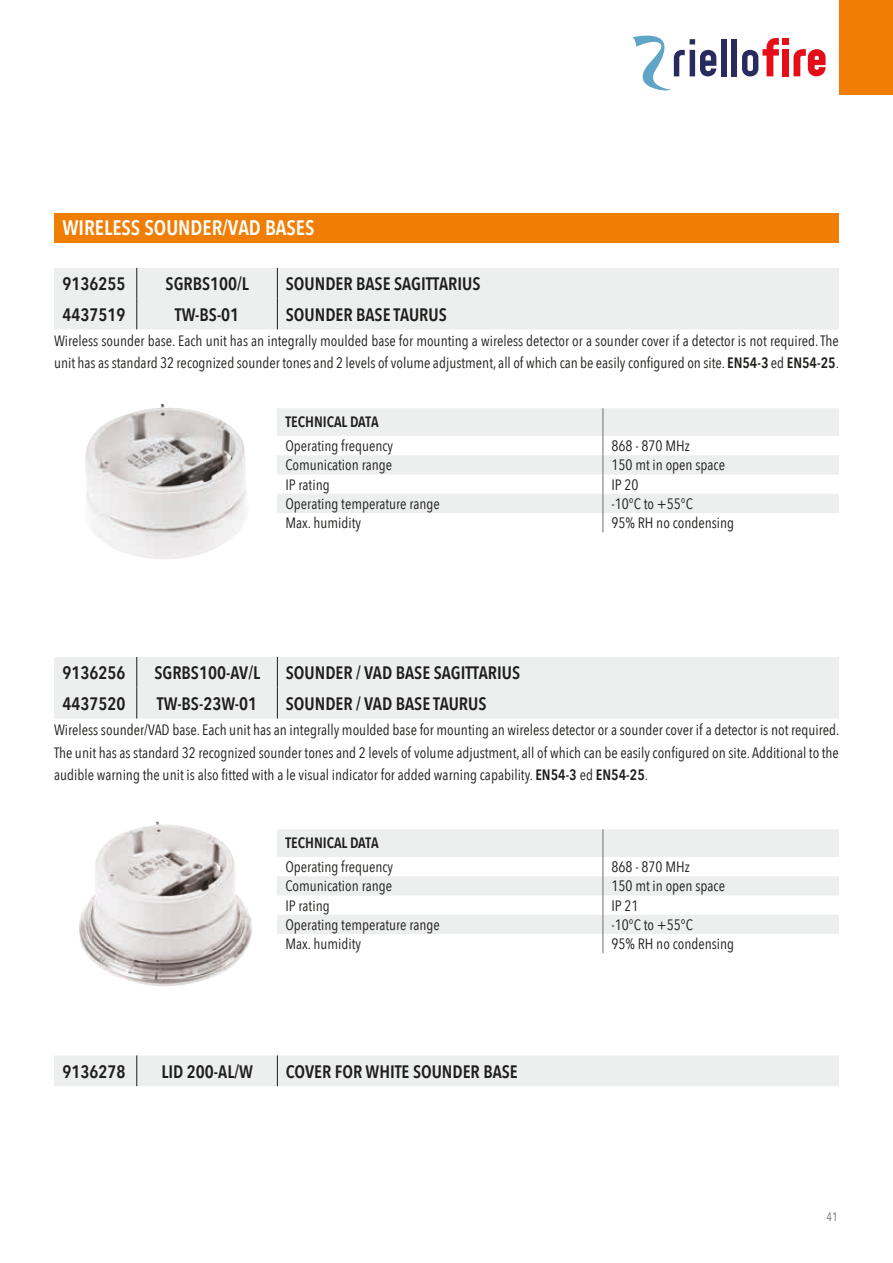
<style>
.page{position:relative;width:893px;height:1263px;background:#fff}
.page>*{position:absolute;margin:0;border:0;box-sizing:border-box;transform-origin:0 0}
.t1{font:600 21px "Avenir Next Condensed";color:#fff}
.t2{font:600 18px "Avenir Next Condensed";color:#1e1e1c}
.t3{font:15px/22.5px "Avenir Next Condensed";color:#1e1e1c}
.t4{font:600 15px "Avenir Next Condensed";color:#1e1e1c}
.t5{font:12px "Avenir Next Condensed";color:#71706f}
.s1{font-weight:600}
</style>
<div class="page">
<div style="left:54px;top:213px;width:785px;height:29px;background:#f07e05"></div>
<div style="left:54px;top:268px;width:785px;height:61px;background:#edeeee"></div>
<hr style="left:137px;top:268px;width:1px;height:31px;background:#1e1e1c">
<hr style="left:137px;top:299px;width:1px;height:30px;background:#1e1e1c">
<hr style="left:277px;top:268px;width:1px;height:31px;background:#1e1e1c">
<hr style="left:277px;top:299px;width:1px;height:30px;background:#1e1e1c">
<svg style="left:277px;top:408px;width:562px;height:105px;fill:#edeeee"></svg>
<svg style="left:603px;top:408px;width:1px;height:124px"></svg>
<div style="left:54px;top:657px;width:785px;height:61px;background:#edeeee"></div>
<hr style="left:137px;top:657px;width:1px;height:31px;background:#1e1e1c">
<hr style="left:137px;top:688px;width:1px;height:30px;background:#1e1e1c">
<hr style="left:277px;top:657px;width:1px;height:31px;background:#1e1e1c">
<hr style="left:277px;top:688px;width:1px;height:30px;background:#1e1e1c">
<div style="left:54px;top:1055px;width:785px;height:31px;background:#edeeee"></div>
<hr style="left:137px;top:1055px;width:1px;height:31px;background:#1e1e1c">
<hr style="left:277px;top:1055px;width:1px;height:31px;background:#1e1e1c">
<svg style="left:277px;top:829px;width:562px;height:105px;fill:#edeeee"></svg>
<svg style="left:603px;top:829px;width:1px;height:124px"></svg>
<img style="left:85px;top:404px;width:162px;height:155px">
<img style="left:79px;top:822px;width:173px;height:164px">
<div style="left:840px;top:0;width:53px;height:94px;background:#f07e05"></div>
<div style="left:721px;top:39px;width:6px;height:37px;background:#272b5e"></div>
<div style="left:732px;top:39px;width:5px;height:37px;background:#272b5e"></div>
<svg style="left:632px;top:35px;width:84px;height:56px"></svg>
<div style="left:783px;top:49px;width:6px;height:27px;background:#e40d18"></div>
<div style="left:783px;top:38px;width:6px;height:7px;background:#e40d18"></div>
<svg style="left:742px;top:38px;width:37px;height:38px"></svg>
<svg style="left:793px;top:49px;width:33px;height:27px"></svg>
<h1 class="t1" style="left:63px;top:209px;width:254px">WIRELESS SOUNDER/VAD BASES</h1>
<p class="t2" style="left:63px;top:268px;width:64px">9136255</p>
<p class="t2" style="left:166px;top:268px;width:85px">SGRBS100/L</p>
<p class="t2" style="left:286px;top:268px;width:196px">SOUNDER BASE SAGITTARIUS</p>
<p class="t2" style="left:63px;top:299px;width:64px">4437519</p>
<p class="t2" style="left:175px;top:299px;width:66px">TW-BS-01</p>
<p class="t2" style="left:286px;top:299px;width:162px">SOUNDER BASE TAURUS</p>
<p class="t3" style="left:54px;top:329px;width:786px">Wireless sounder base. Each unit has an integrally moulded base for mounting a wireless detector or a sounder cover if a detector is not required. The unit has as standard 32 recognized sounder tones and 2 levels of volume adjustment, all of which can be easily configured on site. <span class="s1">EN54-3</span> ed <span class="s1">EN54-25</span>.</p>
<p class="t4" style="left:285px;top:409px;width:95px">TECHNICAL DATA</p>
<p class="t3" style="left:285px;top:434px;width:109px">Operating frequency</p>
<p class="t3" style="left:611px;top:434px;width:80px">868 - 870 MHz</p>
<p class="t3" style="left:285px;top:453px;width:108px">Comunication range</p>
<p class="t3" style="left:611px;top:453px;width:115px">150 mt in open space</p>
<p class="t3" style="left:285px;top:472px;width:46px">IP rating</p>
<p class="t3" style="left:611px;top:472px;width:29px">IP 20</p>
<p class="t3" style="left:285px;top:491px;width:156px">Operating temperature range</p>
<p class="t3" style="left:611px;top:491px;width:83px">-10°C to +55°C</p>
<p class="t3" style="left:285px;top:511px;width:77px">Max. humidity</p>
<p class="t3" style="left:611px;top:511px;width:124px">95% RH no condensing</p>
<p class="t2" style="left:63px;top:657px;width:64px">9136256</p>
<p class="t2" style="left:154px;top:657px;width:107px">SGRBS100-AV/L</p>
<p class="t2" style="left:286px;top:657px;width:236px">SOUNDER / VAD BASE SAGITTARIUS</p>
<p class="t2" style="left:62px;top:688px;width:64px">4437520</p>
<p class="t2" style="left:157px;top:688px;width:102px">TW-BS-23W-01</p>
<p class="t2" style="left:286px;top:688px;width:202px">SOUNDER / VAD BASE TAURUS</p>
<p class="t3" style="left:54px;top:718px;width:787px;text-align:justify">Wireless sounder/VAD base. Each unit has an integrally moulded base for mounting an wireless detector or a sounder cover if a detector is not required.<br>The unit has as standard 32 recognized sounder tones and 2 levels of volume adjustment, all of which can be easily configured on site. Additional to the audible warning the unit is also fitted with a le visual indicator for added warning capability. <span class="s1">EN54-3</span> ed <span class="s1">EN54-25</span>.</p>
<p class="t4" style="left:285px;top:830px;width:95px">TECHNICAL DATA</p>
<p class="t3" style="left:285px;top:855px;width:109px">Operating frequency</p>
<p class="t3" style="left:611px;top:855px;width:80px">868 - 870 MHz</p>
<p class="t3" style="left:285px;top:874px;width:108px">Comunication range</p>
<p class="t3" style="left:611px;top:874px;width:115px">150 mt in open space</p>
<p class="t3" style="left:285px;top:893px;width:46px">IP rating</p>
<p class="t3" style="left:611px;top:893px;width:29px">IP 21</p>
<p class="t3" style="left:285px;top:912px;width:156px">Operating temperature range</p>
<p class="t3" style="left:611px;top:912px;width:83px">-10°C to +55°C</p>
<p class="t3" style="left:285px;top:932px;width:77px">Max. humidity</p>
<p class="t3" style="left:611px;top:932px;width:124px">95% RH no condensing</p>
<p class="t2" style="left:63px;top:1056px;width:64px">9136278</p>
<p class="t2" style="left:161px;top:1056px;width:93px">LID 200-AL/W</p>
<p class="t2" style="left:286px;top:1056px;width:233px">COVER FOR WHITE SOUNDER BASE</p>
<p class="t5" style="left:826px;top:1206px;width:13px">41</p>
</div>
